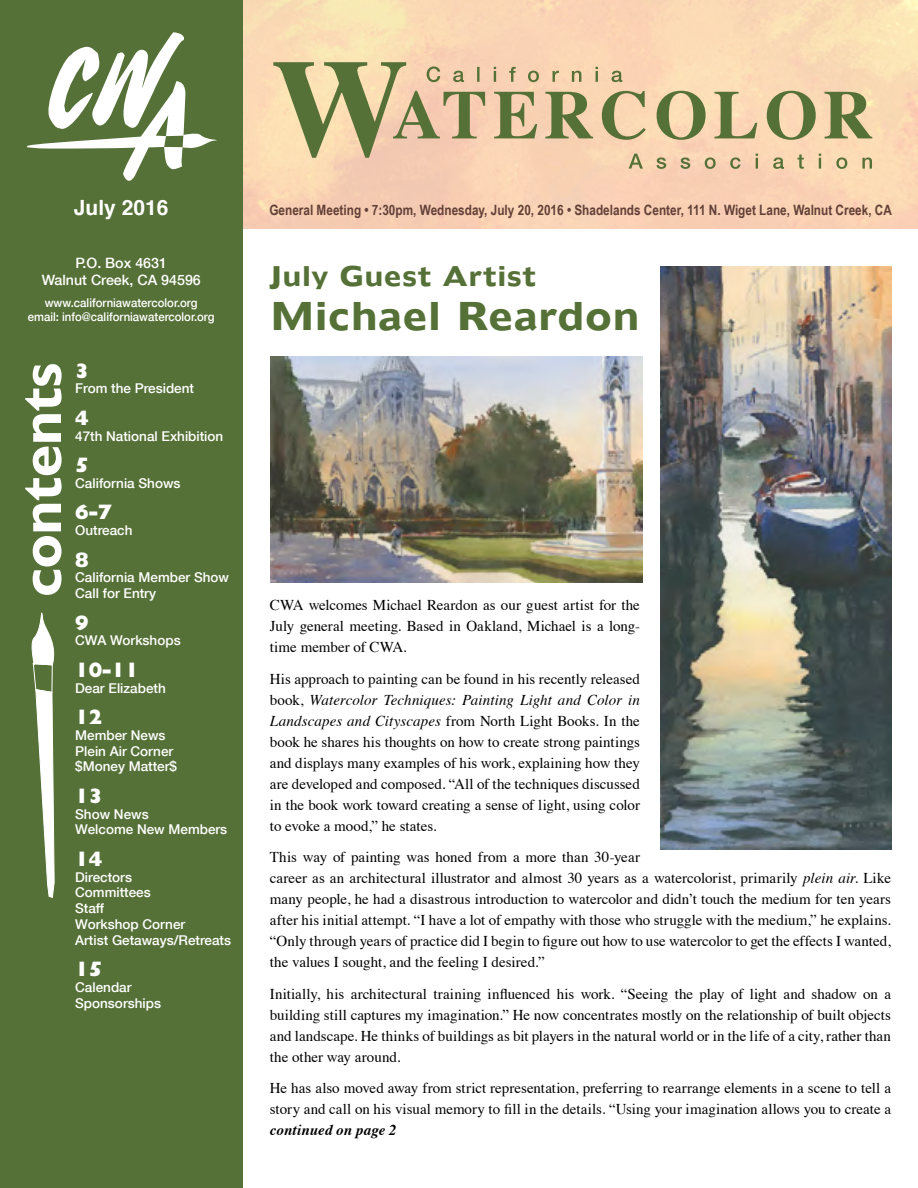
<style>
.page{position:relative;width:918px;height:1188px;background:#fff}
.page>*{position:absolute;margin:0;border:0;box-sizing:border-box;transform-origin:0 0}
.t1{font:700 60px "Humanist 521 BT";color:#fff}
.t2{font:35.85px "Humanist 970 BT Bold C";letter-spacing:-.01em;color:#557137}
.t3{font:25.35px "Humanist 970 BT Bold C";color:#557137}
.t4{font:800 21px "Humanist 521 BT";color:#fff}
.t5{font:700 21px "Helvetica";color:#fff}
.t6{font:15px/21px "Times";color:#000;text-align:justify}
.t7{font:italic 700 15px "Times";letter-spacing:.005em;color:#000}
.t8{font:700 14.25px "Arial Narrow";color:#624037}
.t9{font:500 14.25px/17.1px "Helvetica Neue";color:#fff;text-align:center}
.t10{font:500 13.5px/15.8px "Helvetica Neue";color:#fff}
.t11{font:500 12px/14.4px "Helvetica Neue";color:#fff;text-align:center;scale:.95 1}
.s1{font-style:italic}
</style>
<div class="page">
<div style="left:243px;top:0;width:675px;height:228px;background:linear-gradient(to bottom,#fbdeb5,#fad2b4)"></div>
<div style="left:0;top:0;width:243px;height:1188px;background:#557137"></div>
<svg style="left:27px;top:32px;width:190px;height:149px"></svg>
<svg style="left:32px;top:613px;width:23px;height:285px"></svg>
<svg style="left:273px;top:62px;width:599px;height:107px;background:#d6c099"></svg>
<img style="left:660px;top:266px;width:231px;height:583px">
<img style="left:271px;top:356px;width:371px;height:226px">
<h3 class="t5" style="left:74px;top:191px;width:96px">July 2016</h3>
<p class="t9" style="left:42px;top:254px;width:161px">P.O. Box 4631<br>Walnut Creek, CA 94596</p>
<p class="t11" style="left:28px;top:295px;width:198px">www.californiawatercolor.org email: info@californiawatercolor.org</p>
<h1 class="t1" style="left:3px;top:596px;width:235px;rotate:-90deg">contents</h1>
<h3 class="t4" style="left:75px;top:357px;width:15px">3</h3>
<p class="t10" style="left:75px;top:380px;width:120px">From the President</p>
<h3 class="t4" style="left:75px;top:405px;width:15px">4</h3>
<p class="t10" style="left:75px;top:427px;width:150px">47th National Exhibition</p>
<h3 class="t4" style="left:75px;top:452px;width:15px">5</h3>
<p class="t10" style="left:75px;top:475px;width:107px">California Shows</p>
<h3 class="t4" style="left:75px;top:499px;width:38px">6-7</h3>
<p class="t10" style="left:75px;top:522px;width:59px">Outreach</p>
<h3 class="t4" style="left:75px;top:546px;width:15px">8</h3>
<p class="t10" style="left:75px;top:569px;width:155px">California Member Show<br>Call for Entry</p>
<h3 class="t4" style="left:75px;top:609px;width:15px">9</h3>
<p class="t10" style="left:75px;top:632px;width:107px">CWA Workshops</p>
<h3 class="t4" style="left:75px;top:657px;width:65px">10-11</h3>
<p class="t10" style="left:75px;top:679px;width:92px">Dear Elizabeth</p>
<h3 class="t4" style="left:75px;top:704px;width:29px">12</h3>
<p class="t10" style="left:75px;top:727px;width:103px">Member News<br>Plein Air Corner $Money Matter$</p>
<h3 class="t4" style="left:75px;top:783px;width:29px">13</h3>
<p class="t10" style="left:75px;top:805px;width:154px">Show News<br>Welcome New Members</p>
<h3 class="t4" style="left:75px;top:846px;width:29px">14</h3>
<p class="t10" style="left:75px;top:868px;width:157px">Directors<br>Committees<br>Staff<br>Workshop Corner<br>Artist Getaways/Retreats</p>
<h3 class="t4" style="left:75px;top:956px;width:29px">15</h3>
<p class="t10" style="left:75px;top:979px;width:87px">Calendar<br>Sponsorships</p>
<p class="t8" style="left:269px;top:201px;width:624px">General Meeting • 7:30pm, Wednesday, July 20, 2016 • Shadelands Center, 111 N. Wiget Lane, Walnut Creek, CA</p>
<h3 class="t3" style="left:270px;top:259px;width:268px">July Guest Artist</h3>
<h2 class="t2" style="left:270px;top:292px;width:372px">Michael Reardon</h2>
<p class="t6" style="left:270px;top:593px;width:372px">CWA welcomes Michael Reardon as our guest artist for the July general meeting. Based in Oakland, Michael is a long&shy;time member of CWA.</p>
<p class="t6" style="left:270px;top:667px;width:372px">His approach to painting can be found in his recently released book, <span class="s1">Watercolor Techniques: Painting Light and Color in Landscapes and Cityscapes</span> from North Light Books. In the book he shares his thoughts on how to create strong paintings and displays many examples of his work, explaining how they are developed and composed. “All of the techniques discussed in the book work toward creating a sense of light, using color to evoke a mood,” he states.</p>
<p class="t6" style="left:270px;top:845px;width:623px;text-align:left">This way of painting was honed from a more than 30-year<br>career as an architectural illustrator and almost 30 years as a watercolorist, primarily <span class="s1">plein air</span>. Like many people, he had a disastrous introduction to watercolor and didn’t touch the medium for ten years after his initial attempt. “I have a lot of empathy with those who struggle with the medium,” he explains. “Only through years of practice did I begin to figure out how to use watercolor to get the effects I wanted, the values I sought, and the feeling I desired.”</p>
<p class="t6" style="left:270px;top:982px;width:623px">Initially, his architectural training influenced his work. “Seeing the play of light and shadow on a building still captures my imagination.” He now concentrates mostly on the relationship of built objects and landscape. He thinks of buildings as bit players in the natural world or in the life of a city, rather than the other way around.</p>
<p class="t6" style="left:270px;top:1076px;width:623px">He has also moved away from strict representation, preferring to rearrange elements in a scene to tell a story and call on his visual memory to fill in the details. “Using your imagination allows you to create a</p>
<p class="t7" style="left:270px;top:1116px;width:128px">continued on page 2</p>
</div>
